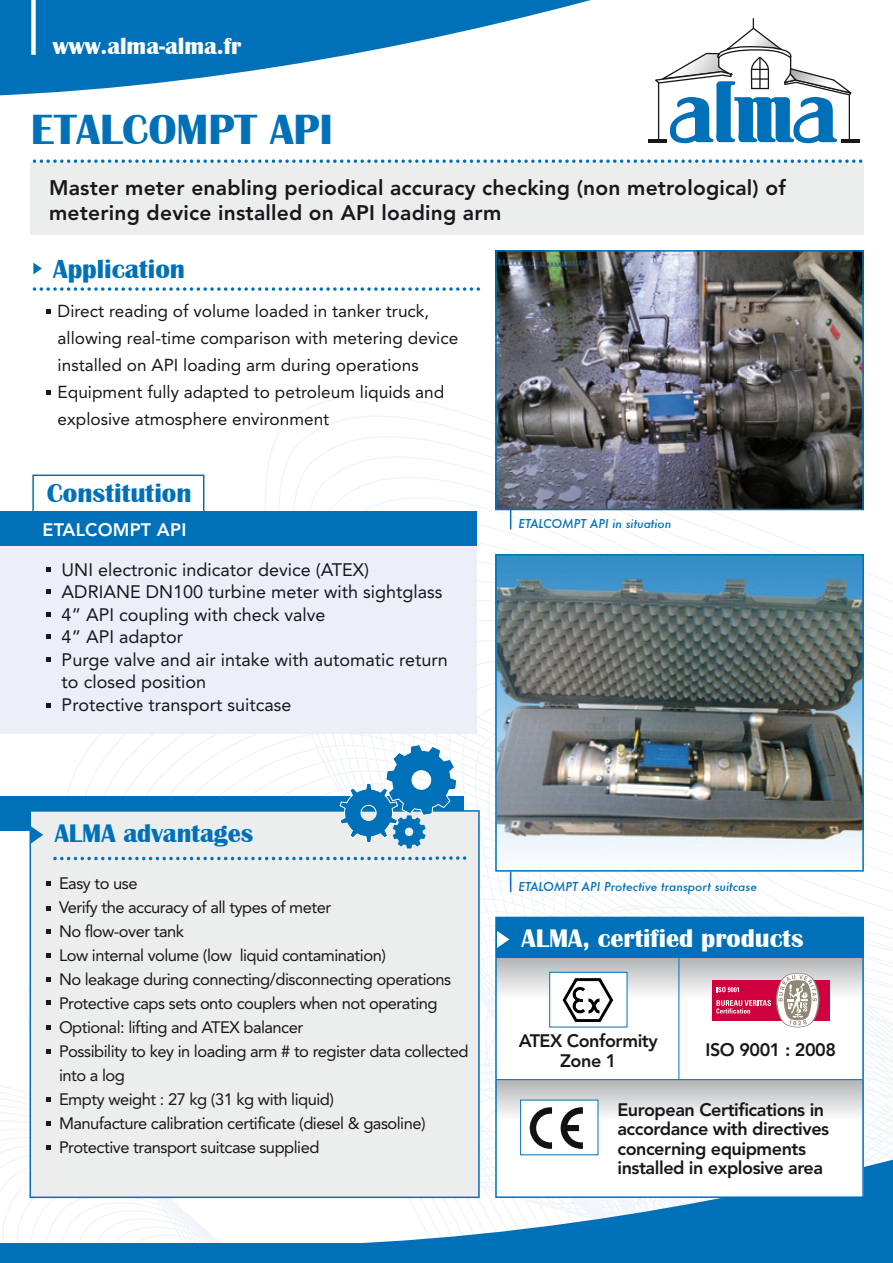
<style>
.page{position:relative;width:893px;height:1263px;background:#fff}
.page>*{position:absolute;margin:0;border:0;box-sizing:border-box;transform-origin:0 0}
.t1{font:700 43.5px "Britannic";color:#0071b9}
.t2{font:700 26.85px "Britannic";color:#0071b9}
.t3{font:700 26.25px "Britannic";color:#fff}
.t4{font:700 26.25px "Britannic";color:#0071b9}
.t5{font:700 24px "Britannic";color:#fff}
.t6{font:800 21px/25.2px "Avenir";letter-spacing:.01em;color:#1a171c}
.t7{font:18px/22.5px "Avenir";color:#1a171c}
.t8{font:800 18px/19.5px "Avenir";letter-spacing:-.025em;color:#1a171c;text-align:center}
.t9{font:800 18px "Avenir";letter-spacing:.01em;color:#fff}
.t10{font:17.25px/27px "Avenir";color:#1a171c}
.t11{font:16.5px/24px "Avenir";letter-spacing:-.03em;color:#1a171c}
.t12{font:italic 500 12px "Futura";color:#0071b9}
</style>
<div class="page">
<svg style="left:0;top:0;width:754px;height:96px;fill:#0071b9"></svg>
<div style="left:31px;top:0;width:5px;height:55px;background:#fff"></div>
<svg style="left:328px;top:1008px;width:388px;height:235px"></svg>
<div style="left:0;top:1243px;width:893px;height:20px;background:#0071b9"></div>
<div style="left:30px;top:162px;width:833px;height:73px;background:#eceded"></div>
<svg style="left:33px;top:19px;width:829px;height:144px"></svg>
<div style="left:496px;top:919px;width:367px;height:278px;background:#fff"></div>
<div style="left:497px;top:958px;width:365px;height:41px;background:linear-gradient(to bottom,#b2b4b6,#fafcfd)"></div>
<div style="left:496px;top:1080px;width:366px;height:41px;background:linear-gradient(to bottom,#b3b5b6,#fdfefe)"></div>
<div style="left:496px;top:917px;width:367px;height:41px;background:#0071b9"></div>
<div style="left:495px;top:917px;width:369px;height:281px;border:2px solid #0071b9"></div>
<hr style="left:678px;top:958px;width:1px;height:121px;background:#0071b9">
<div style="left:549px;top:972px;width:78px;height:55px;background:#fff;border:1px solid #0071b9"></div>
<svg style="left:563px;top:978px;width:50px;height:44px"></svg>
<hr style="left:496px;top:1079px;width:367px;height:1px;background:#0071b9">
<svg style="left:497px;top:931px;width:12px;height:17px"></svg>
<div style="left:520px;top:1100px;width:78px;height:55px;background:#fff"></div>
<svg style="left:530px;top:1107px;width:22px;height:42px"></svg>
<svg style="left:561px;top:1107px;width:22px;height:42px"></svg>
<div style="left:712px;top:980px;width:117px;height:40px;background:#cf003d"></div>
<svg style="left:716px;top:781px;width:177px;height:462px"></svg>
<img style="left:498px;top:557px;width:363px;height:312px">
<svg style="left:510px;top:872px;width:1px;height:20px"></svg>
<div style="left:495px;top:554px;width:369px;height:318px;border:2px solid #0071b9"></div>
<img style="left:498px;top:253px;width:363px;height:254px">
<svg style="left:510px;top:510px;width:1px;height:19px"></svg>
<div style="left:495px;top:250px;width:369px;height:260px;border:2px solid #0071b9"></div>
<div style="left:0;top:545px;width:476px;height:188px;background:#eaeff8"></div>
<div style="left:0;top:511px;width:476px;height:35px;background:#0071b9"></div>
<div style="left:32px;top:474px;width:172px;height:41px;border:2px solid #0071b9"></div>
<svg style="left:46px;top:567px;width:5px;height:5px"></svg>
<svg style="left:46px;top:589px;width:5px;height:5px"></svg>
<svg style="left:46px;top:612px;width:5px;height:5px"></svg>
<svg style="left:46px;top:634px;width:5px;height:5px"></svg>
<svg style="left:46px;top:657px;width:5px;height:5px"></svg>
<svg style="left:46px;top:703px;width:5px;height:5px"></svg>
<div style="left:0;top:797px;width:463px;height:34px;background:#0071b9"></div>
<div style="left:30px;top:810px;width:450px;height:388px;background:#eceded;border:2px solid #0071b9"></div>
<svg style="left:53px;top:856px;width:413px;height:4px"></svg>
<svg style="left:339px;top:744px;width:119px;height:104px"></svg>
<svg style="left:46px;top:881px;width:5px;height:5px"></svg>
<svg style="left:46px;top:906px;width:5px;height:5px"></svg>
<svg style="left:46px;top:929px;width:5px;height:5px"></svg>
<svg style="left:46px;top:953px;width:5px;height:5px"></svg>
<svg style="left:46px;top:1000px;width:5px;height:5px"></svg>
<svg style="left:46px;top:977px;width:5px;height:5px"></svg>
<svg style="left:46px;top:1025px;width:5px;height:5px"></svg>
<svg style="left:46px;top:1049px;width:5px;height:4px"></svg>
<svg style="left:46px;top:1097px;width:5px;height:5px"></svg>
<svg style="left:46px;top:1121px;width:5px;height:4px"></svg>
<svg style="left:46px;top:1145px;width:5px;height:5px"></svg>
<svg style="left:31px;top:826px;width:12px;height:17px"></svg>
<svg style="left:33px;top:287px;width:447px;height:4px"></svg>
<svg style="left:33px;top:263px;width:9px;height:11px"></svg>
<svg style="left:46px;top:309px;width:5px;height:5px"></svg>
<svg style="left:46px;top:390px;width:5px;height:5px"></svg>
<h3 class="t5" style="left:53px;top:33px;width:190px">www.alma-alma.fr</h3>
<h1 class="t1" style="left:31px;top:105px;width:304px">ETALCOMPT API</h1>
<p class="t6" style="left:49px;top:175px;width:738px">Master meter enabling periodical accuracy checking (non metrological) of metering device installed on API loading arm</p>
<h2 class="t2" style="left:53px;top:253px;width:133px">Application</h2>
<p class="t10" style="left:58px;top:298px;width:402px">Direct reading of volume loaded in tanker truck, allowing real-time comparison with metering device installed on API loading arm during operations Equipment fully adapted to petroleum liquids and explosive atmosphere environment</p>
<h2 class="t2" style="left:47px;top:478px;width:146px">Constitution</h2>
<p class="t9" style="left:43px;top:519px;width:145px">ETALCOMPT API</p>
<p class="t7" style="left:62px;top:558px;width:388px">UNI electronic indicator device (ATEX)<br>ADRIANE DN100 turbine meter with sightglass<br>4” API coupling with check valve<br>4” API adaptor<br>Purge valve and air intake with automatic return to closed position<br>Protective transport suitcase</p>
<h3 class="t4" style="left:55px;top:819px;width:200px">ALMA advantages</h3>
<p class="t11" style="left:59px;top:871px;width:411px">Easy to use<br>Verify the accuracy of all types of meter<br>No flow-over tank<br>Low internal volume (low liquid contamination)<br>No leakage during connecting/disconnecting operations Protective caps sets onto couplers when not operating Optional: lifting and ATEX balancer<br>Possibility to key in loading arm # to register data collected into a log<br>Empty weight : 27 kg (31 kg with liquid)<br>Manufacture calibration certificate (diesel &amp; gasoline)<br>Protective transport suitcase supplied</p>
<p class="t12" style="left:519px;top:515px;width:154px">ETALCOMPT API in situation</p>
<p class="t12" style="left:519px;top:878px;width:240px">ETALOMPT API Protective transport suitcase</p>
<h3 class="t3" style="left:522px;top:923px;width:283px">ALMA, certified products</h3>
<p class="t8" style="left:519px;top:1031px;width:140px">ATEX Conformity<br>Zone 1</p>
<p class="t8" style="left:617px;top:1100px;width:213px;text-align:left">European Certifications in accordance with directives concerning equipments installed in explosive area</p>
<p class="t8" style="left:705px;top:1040px;width:132px">ISO 9001 : 2008</p>
</div>
